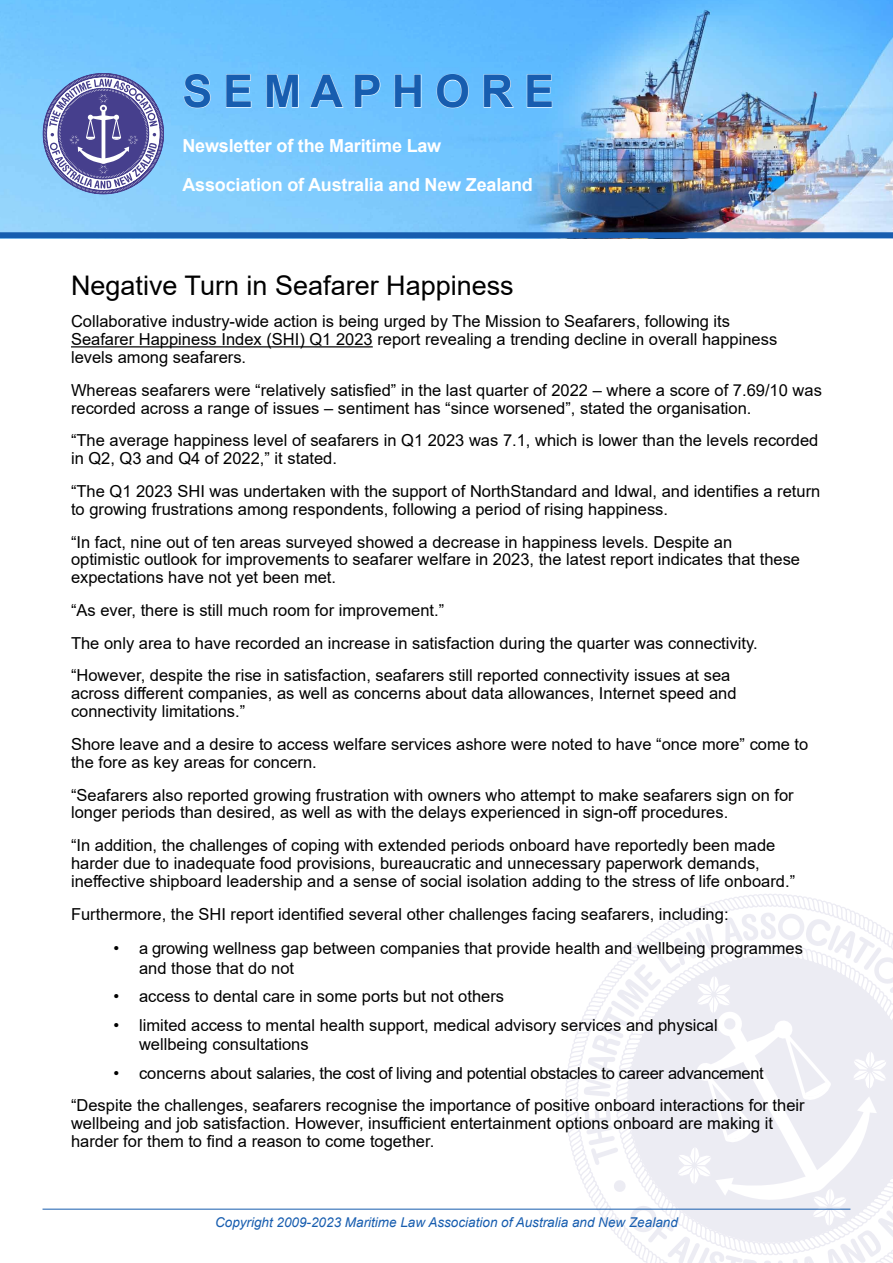
<style>
.page{position:relative;width:893px;height:1263px;background:#fff}
.page>*{position:absolute;margin:0;border:0;box-sizing:border-box;transform-origin:0 0}
.t1{font:700 45px "Arial";color:#175daf}
.t2{font:27px "Arial";color:#000}
.t3{font:700 18px/39px "Arial";letter-spacing:-.01em;color:#fff}
.t4{font:16.5px/17.9px "Arial";color:#000}
.t5{font:italic 13.5px "Arial";color:#175daf}
</style>
<div class="page">
<svg style="left:564px;top:1015px;width:20px;height:194px"></svg>
<svg style="left:697px;top:894px;width:148px;height:14px"></svg>
<svg style="left:584px;top:912px;width:309px;height:351px"></svg>
<hr style="left:43px;top:1209px;width:807px;height:1px;background:#175daf">
<img style="left:0;top:0;width:893px;height:232px">
<svg style="left:43px;top:73px;width:121px;height:121px"></svg>
<div style="left:0;top:232px;width:893px;height:6px;background:#175daf"></div>
<svg style="left:183px;top:74px;width:28px;height:34px"></svg>
<svg style="left:226px;top:74px;width:26px;height:34px"></svg>
<svg style="left:266px;top:74px;width:33px;height:34px"></svg>
<svg style="left:309px;top:74px;width:35px;height:34px"></svg>
<svg style="left:354px;top:74px;width:27px;height:34px"></svg>
<svg style="left:394px;top:74px;width:28px;height:34px"></svg>
<svg style="left:436px;top:74px;width:33px;height:34px"></svg>
<svg style="left:483px;top:74px;width:31px;height:34px"></svg>
<svg style="left:526px;top:74px;width:26px;height:34px"></svg>
<hr style="left:71px;top:346px;width:302px;height:1px;background:#000">
<h1 class="t1" style="left:182px;top:60px;width:373px">S E M A P H O R E</h1>
<p class="t3" style="left:182px;top:126px;width:352px">Newsletter of the Maritime Law<br>Association of Australia and New Zealand</p>
<h2 class="t2" style="left:71px;top:266px;width:444px">Negative Turn in Seafarer Happiness</h2>
<p class="t4" style="left:71px;top:312px;width:708px">Collaborative industry-wide action is being urged by The Mission to Seafarers, following its<br>Seafarer Happiness Index (SHI) Q1 2023 report revealing a trending decline in overall happiness levels among seafarers.</p>
<p class="t4" style="left:71px;top:381px;width:752px">Whereas seafarers were “relatively satisfied” in the last quarter of 2022 – where a score of 7.69/10 was recorded across a range of issues – sentiment has “since worsened”, stated the organisation.</p>
<p class="t4" style="left:71px;top:431px;width:749px">“The average happiness level of seafarers in Q1 2023 was 7.1, which is lower than the levels recorded in Q2, Q3 and Q4 of 2022,” it stated.</p>
<p class="t4" style="left:71px;top:482px;width:751px">“The Q1 2023 SHI was undertaken with the support of NorthStandard and Idwal, and identifies a return to growing frustrations among respondents, following a period of rising happiness.</p>
<p class="t4" style="left:71px;top:533px;width:731px">“In fact, nine out of ten areas surveyed showed a decrease in happiness levels. Despite an optimistic outlook for improvements to seafarer welfare in 2023, the latest report indicates that these expectations have not yet been met.</p>
<p class="t4" style="left:71px;top:594px;width:688px;line-height:32.7px">“As ever, there is still much room for improvement.”<br>The only area to have recorded an increase in satisfaction during the quarter was connectivity. “However, despite the rise in satisfaction, seafarers still reported connectivity issues at sea</p>
<p class="t4" style="left:71px;top:684px;width:667px">across different companies, as well as concerns about data allowances, Internet speed and connectivity limitations.”</p>
<p class="t4" style="left:71px;top:735px;width:739px">Shore leave and a desire to access welfare services ashore were noted to have “once more” come to the fore as key areas for concern.</p>
<p class="t4" style="left:71px;top:786px;width:724px">“Seafarers also reported growing frustration with owners who attempt to make seafarers sign on for longer periods than desired, as well as with the delays experienced in sign-off procedures.</p>
<p class="t4" style="left:71px;top:836px;width:726px">“In addition, the challenges of coping with extended periods onboard have reportedly been made harder due to inadequate food provisions, bureaucratic and unnecessary paperwork demands, ineffective shipboard leadership and a sense of social isolation adding to the stress of life onboard.”</p>
<p class="t4" style="left:71px;top:905px;width:659px">Furthermore, the SHI report identified several other challenges facing seafarers, including:</p>
<p class="t4" style="left:139px;top:938px;width:665px;line-height:19.8px;text-indent:-26px">• a growing wellness gap between companies that provide health and wellbeing programmes and those that do not</p>
<p class="t4" style="left:114px;top:987px;width:392px">• access to dental care in some ports but not others</p>
<p class="t4" style="left:139px;top:1015px;width:580px;line-height:19.8px;text-indent:-26px">• limited access to mental health support, medical advisory services and physical wellbeing consultations</p>
<p class="t4" style="left:71px;top:1056px;width:735px;line-height:32.7px;text-align:center">• concerns about salaries, the cost of living and potential obstacles to career advancement<br>“Despite the challenges, seafarers recognise the importance of positive onboard interactions for their</p>
<p class="t4" style="left:71px;top:1114px;width:704px">wellbeing and job satisfaction. However, insufficient entertainment options onboard are making it harder for them to find a reason to come together.</p>
<p class="t5" style="left:215px;top:1213px;width:464px">Copyright 2009-2023 Maritime Law Association of Australia and New Zealand</p>
</div>
